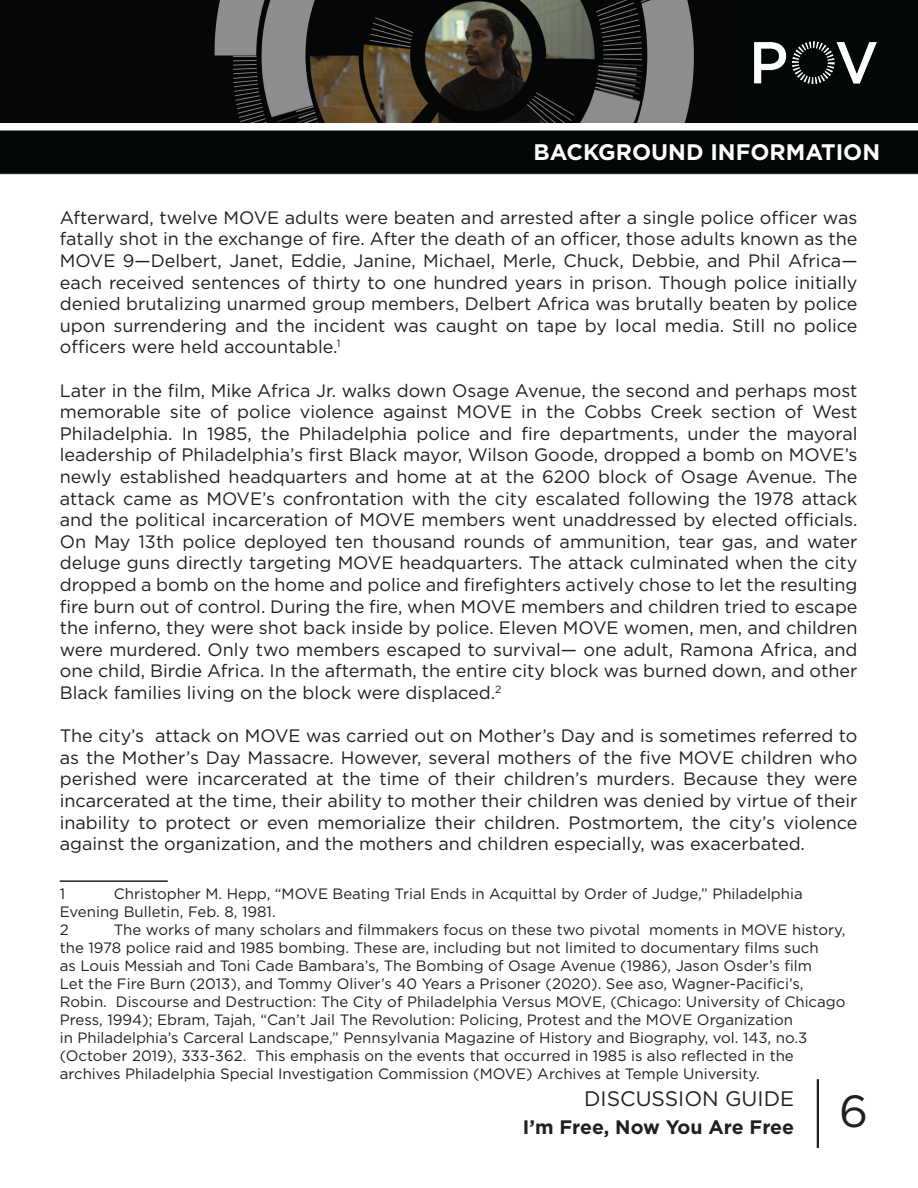
<style>
.page{position:relative;width:918px;height:1188px;background:#fff}
.page>*{position:absolute;margin:0;border:0;box-sizing:border-box;transform-origin:0 0}
.t1{font:45px "Gotham";color:#231f20}
.t2{font:700 22.5px "Gotham";color:#fff}
.t3{font:21px "Gotham";color:#231f20}
.t4{font:700 19.5px "Gotham";color:#231f20}
.t5{font:18px/21.6px "Gotham";color:#231f20;text-align:justify}
.t6{font:15px/18px "Gotham";color:#231f20}
</style>
<div class="page">
<img style="left:0;top:122px;width:918px;height:53px">
<hr style="left:817px;top:1079px;width:2px;height:69px;background:#231f20">
<div style="left:734px;top:0;width:184px;height:122px;background:#040707"></div>
<img style="left:755px;top:42px;width:121px;height:42px">
<hr style="left:60px;top:880px;width:108px;height:2px;background:#231f20">
<img style="left:0;top:0;width:734px;height:122px">
<p class="t2" style="left:533px;top:137px;width:348px">BACKGROUND INFORMATION</p>
<p class="t5" style="left:60px;top:206px;width:799px">Afterward, twelve MOVE adults were beaten and arrested after a single police officer was fatally shot in the exchange of fire. After the death of an officer, those adults known as the MOVE 9—Delbert, Janet, Eddie, Janine, Michael, Merle, Chuck, Debbie, and Phil Africa— each received sentences of thirty to one hundred years in prison. Though police initially denied brutalizing unarmed group members, Delbert Africa was brutally beaten by police upon surrendering and the incident was caught on tape by local media. Still no police officers were held accountable.<sup>1</sup></p>
<p class="t5" style="left:60px;top:379px;width:799px">Later in the film, Mike Africa Jr. walks down Osage Avenue, the second and perhaps most memorable site of police violence against MOVE in the Cobbs Creek section of West Philadelphia. In 1985, the Philadelphia police and fire departments, under the mayoral leadership of Philadelphia’s first Black mayor, Wilson Goode, dropped a bomb on MOVE’s newly established headquarters and home at at the 6200 block of Osage Avenue. The attack came as MOVE’s confrontation with the city escalated following the 1978 attack and the political incarceration of MOVE members went unaddressed by elected officials.<br>On May 13th police deployed ten thousand rounds of ammunition, tear gas, and water deluge guns directly targeting MOVE headquarters. The attack culminated when the city dropped a bomb on the home and police and firefighters actively chose to let the resulting fire burn out of control. During the fire, when MOVE members and children tried to escape the inferno, they were shot back inside by police. Eleven MOVE women, men, and children were murdered. Only two members escaped to survival— one adult, Ramona Africa, and one child, Birdie Africa. In the aftermath, the entire city block was burned down, and other Black families living on the block were displaced.<sup>2</sup></p>
<p class="t5" style="left:60px;top:725px;width:799px">The city’s attack on MOVE was carried out on Mother’s Day and is sometimes referred to as the Mother’s Day Massacre. However, several mothers of the five MOVE children who perished were incarcerated at the time of their children’s murders. Because they were incarcerated at the time, their ability to mother their children was denied by virtue of their inability to protect or even memorialize their children. Postmortem, the city’s violence against the organization, and the mothers and children especially, was exacerbated.</p>
<p class="t6" style="left:60px;top:885px;width:7px">1</p>
<p class="t6" style="left:60px;top:885px;width:745px;text-indent:54px">Christopher M. Hepp, “MOVE Beating Trial Ends in Acquittal by Order of Judge,” Philadelphia<br>Evening Bulletin, Feb. 8, 1981.</p>
<p class="t6" style="left:60px;top:921px;width:10px">2</p>
<p class="t6" style="left:60px;top:921px;width:787px;text-indent:54px">The works of many scholars and filmmakers focus on these two pivotal moments in MOVE history, the 1978 police raid and 1985 bombing. These are, including but not limited to documentary films such<br>as Louis Messiah and Toni Cade Bambara’s, The Bombing of Osage Avenue (1986), Jason Osder’s film<br>Let the Fire Burn (2013), and Tommy Oliver’s 40 Years a Prisoner (2020). See aso, Wagner-Pacifici’s, Robin. Discourse and Destruction: The City of Philadelphia Versus MOVE, (Chicago: University of Chicago Press, 1994); Ebram, Tajah, “Can’t Jail The Revolution: Policing, Protest and the MOVE Organization<br>in Philadelphia’s Carceral Landscape,” Pennsylvania Magazine of History and Biography, vol. 143, no.3 (October 2019), 333-362. This emphasis on the events that occurred in 1985 is also reflected in the archives Philadelphia Special Investigation Commission (MOVE) Archives at Temple University.</p>
<p class="t3" style="left:584px;top:1085px;width:211px">DISCUSSION GUIDE</p>
<p class="t4" style="left:523px;top:1114px;width:273px">I’m Free, Now You Are Free</p>
<p class="t1" style="left:839px;top:1082px;width:31px">6</p>
</div>
